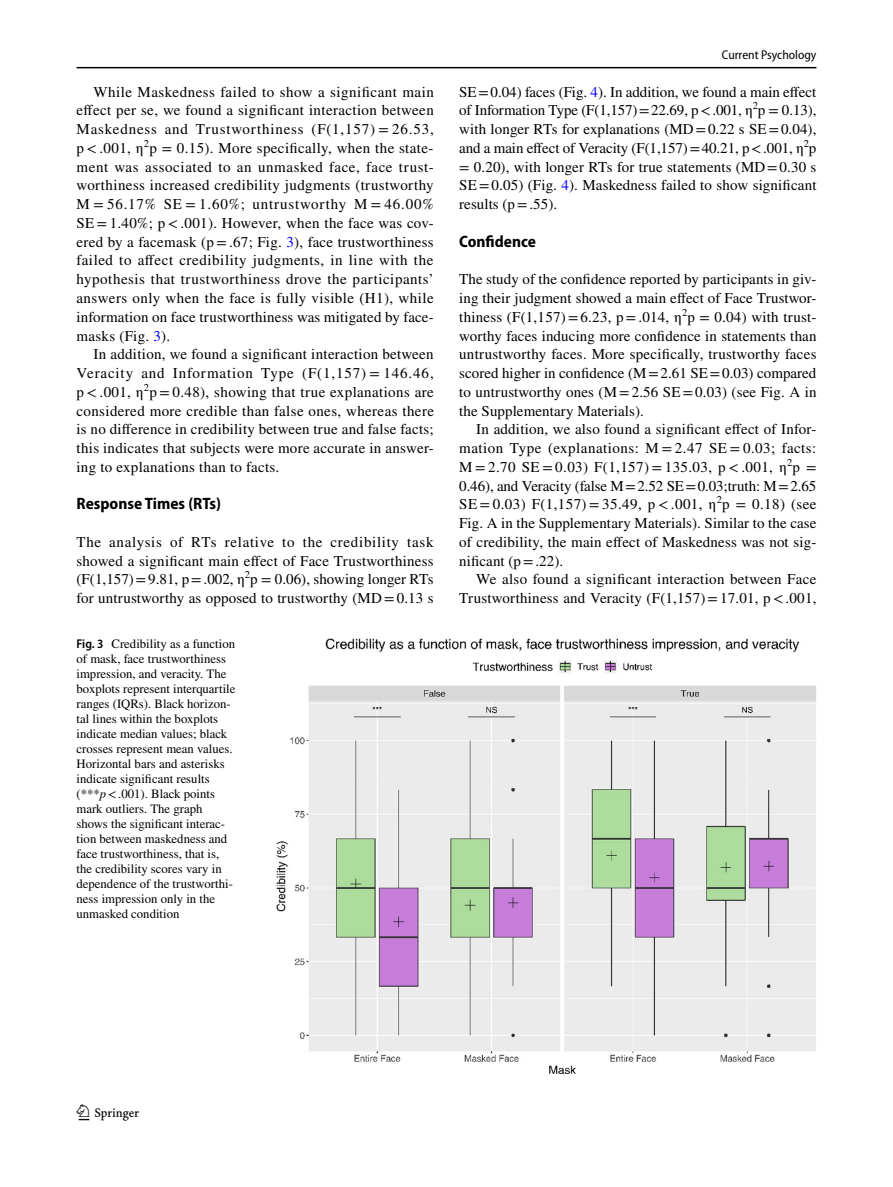
<style>
.page{position:relative;width:893px;height:1187px;background:#fff}
.page>*{position:absolute;margin:0;border:0;box-sizing:border-box;transform-origin:0 0}
.t1{font:22.5px "Springnew Regular 2";color:#000}
.t2{font:700 semi-condensed 16.5px "Myriad Pro";color:#000}
.t3{font:15px/18.8px "STIX";letter-spacing:.01em;color:#000;text-align:justify}
.t4{font:12.75px/15px "STIX";color:#000}
.t5{font:semi-condensed 12.75px "Myriad Pro";color:#000}
.s1{color:#00f}
.s2{font-family:"Myriad Pro";font-weight:600;font-stretch:semi-condensed}
.s3{font-style:italic}
</style>
<div class="page">
<hr style="left:77px;top:67px;width:739px;height:1px;background:#000">
<img style="left:276px;top:638px;width:540px;height:435px">
<p class="t3" style="left:77px;top:83px;width:359px;text-indent:17px">While Maskedness failed to show a significant main effect per se, we found a significant interaction between Maskedness and Trustworthiness (F(1,157) = 26.53, p &lt; .001, η<sup>2</sup>p = 0.15). More specifically, when the state&shy;ment was associated to an unmasked face, face trust&shy;worthiness increased credibility judgments (trustworthy M = 56.17% SE = 1.60%; untrustworthy M = 46.00% SE=1.40%; p&lt;.001). However, when the face was cov&shy;ered by a facemask (p=.67; Fig. <span class="s1">3</span>), face trustworthiness failed to affect credibility judgments, in line with the hypothesis that trustworthiness drove the participants’ answers only when the face is fully visible (H1), while information on face trustworthiness was mitigated by face&shy;masks (Fig. <span class="s1">3</span>).</p>
<p class="t3" style="left:77px;top:346px;width:359px;text-indent:17px">In addition, we found a significant interaction between Veracity and Information Type (F(1,157) = 146.46, p &lt; .001, η<sup>2</sup>p = 0.48), showing that true explanations are considered more credible than false ones, whereas there is no difference in credibility between true and false facts; this indicates that subjects were more accurate in answer&shy;ing to explanations than to facts.</p>
<p class="t2" style="left:77px;top:494px;width:146px">Response Times (RTs)</p>
<p class="t3" style="left:77px;top:533px;width:359px">The analysis of RTs relative to the credibility task showed a significant main effect of Face Trustworthiness (F(1,157)=9.81, p=.002, η<sup>2</sup>p = 0.06), showing longer RTs for untrustworthy as opposed to trustworthy (MD =0.13 s</p>
<p class="t4" style="left:77px;top:636px;width:160px"><span class="s2">Fig. 3</span> Credibility as a function of mask, face trustworthiness impression, and veracity. The boxplots represent interquartile ranges (IQRs). Black horizon&shy;tal lines within the boxplots indicate median values; black crosses represent mean values.<br>Horizontal bars and asterisks indicate significant results (***<span class="s3">p</span>&lt;.001). Black points mark outliers. The graph shows the significant interac&shy;tion between maskedness and face trustworthiness, that is, the credibility scores vary in dependence of the trustworthi&shy;ness impression only in the unmasked condition</p>
<p class="t5" style="left:722px;top:48px;width:96px">Current Psychology</p>
<p class="t3" style="left:459px;top:83px;width:359px">SE=0.04) faces (Fig. <span class="s1">4</span>). In addition, we found a main effect of Information Type (F(1,157)=22.69, p&lt;.001, η<sup>2</sup>p = 0.13), with longer RTs for explanations (MD=0.22 s SE=0.04), and a main effect of Veracity (F(1,157)=40.21, p&lt;.001, η<sup>2</sup>p = 0.20), with longer RTs for true statements (MD=0.30 s SE=0.05) (Fig. <span class="s1">4</span>). Maskedness failed to show significant results (p=.55).</p>
<p class="t2" style="left:459px;top:232px;width:78px">Confidence</p>
<p class="t3" style="left:459px;top:271px;width:359px">The study of the confidence reported by participants in giv&shy;ing their judgment showed a main effect of Face Trustwor&shy;thiness (F(1,157)=6.23, p=.014, η<sup>2</sup>p = 0.04) with trust&shy;worthy faces inducing more confidence in statements than untrustworthy faces. More specifically, trustworthy faces scored higher in confidence (M=2.61 SE=0.03) compared to untrustworthy ones (M=2.56 SE=0.03) (see Fig. A in the Supplementary Materials).</p>
<p class="t3" style="left:459px;top:421px;width:359px;text-indent:17px">In addition, we also found a significant effect of Infor&shy;mation Type (explanations: M = 2.47 SE = 0.03; facts:<br>M = 2.70 SE = 0.03) F(1,157) = 135.03, p &lt; .001, η<sup>2</sup>p = 0.46), and Veracity (false M=2.52 SE=0.03;truth: M=2.65<br>SE = 0.03) F(1,157) = 35.49, p &lt; .001, η<sup>2</sup>p = 0.18) (see Fig. A in the Supplementary Materials). Similar to the case of credibility, the main effect of Maskedness was not sig&shy;nificant (p=.22).</p>
<p class="t3" style="left:459px;top:571px;width:359px;text-align:right">We also found a significant interaction between Face<br>Trustworthiness and Veracity (F(1,157)=17.01, p&lt;.001,</p>
<h1 class="t1" style="left:79px;top:1104px;width:62px">1 3</h1>
</div>
